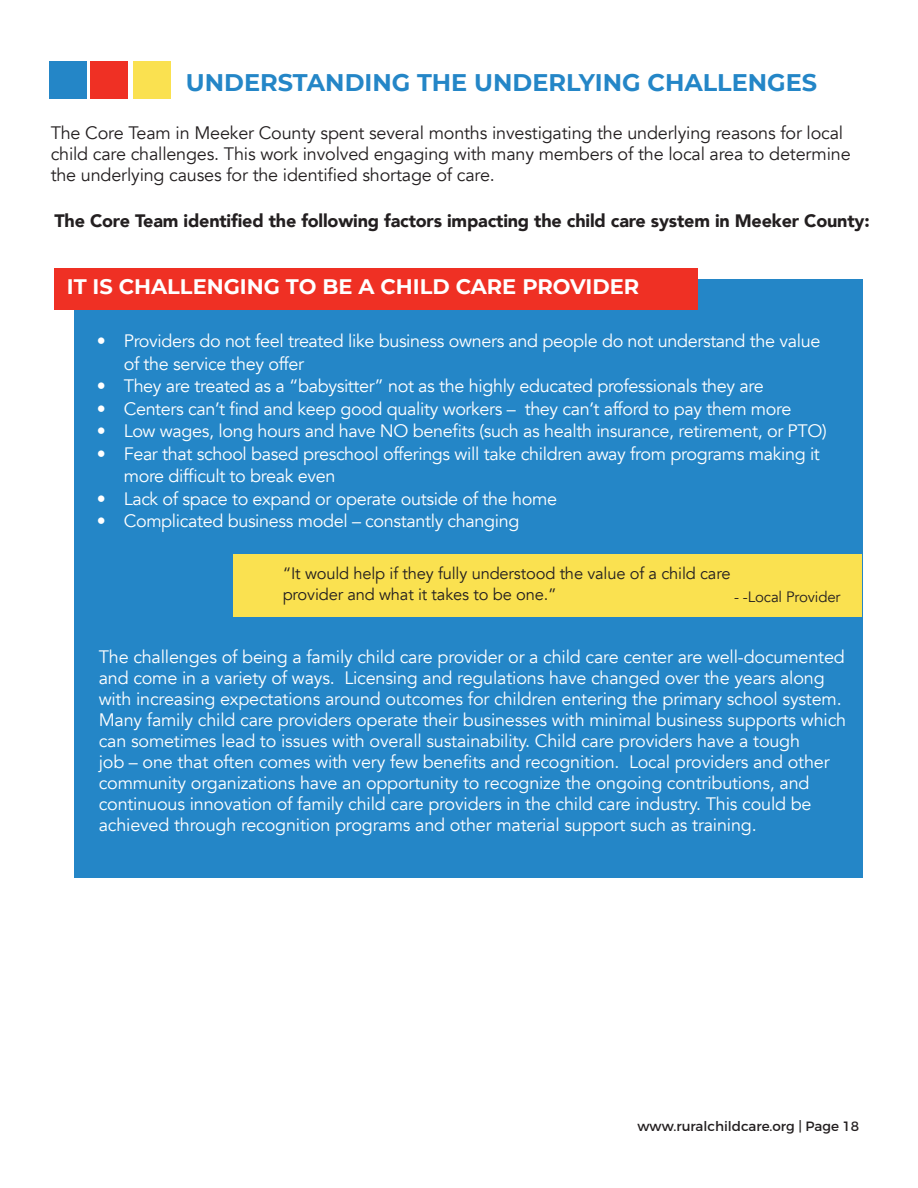
<style>
.page{position:relative;width:918px;height:1188px;background:#fff}
.page>*{position:absolute;margin:0;border:0;box-sizing:border-box;transform-origin:0 0}
.t1{font:700 24px "Montserrat";color:#2486c7}
.t2{font:700 21px "Montserrat";color:#fff}
.t3{font:18px/21px "Avenir";letter-spacing:-.01em;color:#fff}
.t4{font:18px/21px "Avenir";letter-spacing:-.01em;color:#231f20}
.t5{font:900 18px "Avenir";letter-spacing:-.01em;color:#231f20}
.t6{font:16.5px/21px "Avenir";letter-spacing:-.01em;color:#231f20}
.t7{font:15px "Avenir";letter-spacing:-.01em;color:#231f20}
.t8{font:13.5px "Montserrat";color:#231f20}
</style>
<div class="page">
<div style="left:90px;top:61px;width:38px;height:37px;background:#ef3024"></div>
<div style="left:133px;top:61px;width:37px;height:37px;background:#fae150"></div>
<div style="left:49px;top:61px;width:38px;height:37px;background:#2486c7"></div>
<div style="left:74px;top:279px;width:789px;height:599px;background:#2486c7"></div>
<div style="left:54px;top:268px;width:643px;height:42px;background:#ef3024"></div>
<div style="left:233px;top:554px;width:629px;height:63px;background:#fae150"></div>
<p class="t1" style="left:186px;top:65px;width:633px">UNDERSTANDING THE UNDERLYING CHALLENGES</p>
<p class="t4" style="left:51px;top:123px;width:802px">The Core Team in Meeker County spent several months investigating the underlying reasons for local child care challenges. This work involved engaging with many members of the local area to determine the underlying causes for the identified shortage of care.</p>
<p class="t5" style="left:54px;top:205px;width:817px">The Core Team identified the following factors impacting the child care system in Meeker County:</p>
<p class="t2" style="left:67px;top:272px;width:574px">IT IS CHALLENGING TO BE A CHILD CARE PROVIDER</p>
<p class="t3" style="left:124px;top:330px;width:698px;line-height:22.5px;text-indent:-27px">• Providers do not feel treated like business owners and people do not understand the value of the service they offer</p>
<p class="t3" style="left:97px;top:376px;width:669px">• They are treated as a “babysitter” not as the highly educated professionals they are</p>
<p class="t3" style="left:97px;top:398px;width:696px">• Centers can’t find and keep good quality workers – they can’t afford to pay them more</p>
<p class="t3" style="left:97px;top:421px;width:732px">• Low wages, long hours and have NO benefits (such as health insurance, retirement, or PTO)</p>
<p class="t3" style="left:124px;top:443px;width:698px;line-height:22.5px;text-indent:-27px">• Fear that school based preschool offerings will take children away from programs making it more difficult to break even</p>
<p class="t3" style="left:97px;top:488px;width:462px">• Lack of space to expand or operate outside of the home</p>
<p class="t3" style="left:97px;top:511px;width:424px">• Complicated business model – constantly changing</p>
<p class="t6" style="left:283px;top:563px;width:449px">“It would help if they fully understood the value of a child care provider and what it takes to be one.”</p>
<p class="t7" style="left:734px;top:588px;width:108px">- -Local Provider</p>
<p class="t3" style="left:99px;top:647px;width:749px">The challenges of being a family child care provider or a child care center are well-documented and come in a variety of ways. Licensing and regulations have changed over the years along with increasing expectations around outcomes for children entering the primary school system.<br>Many family child care providers operate their businesses with minimal business supports which can sometimes lead to issues with overall sustainability. Child care providers have a tough<br>job – one that often comes with very few benefits and recognition. Local providers and other community organizations have an opportunity to recognize the ongoing contributions, and continuous innovation of family child care providers in the child care industry. This could be achieved through recognition programs and other material support such as training.</p>
<p class="t8" style="left:638px;top:1118px;width:223px">www.ruralchildcare.org | Page 18</p>
</div>
